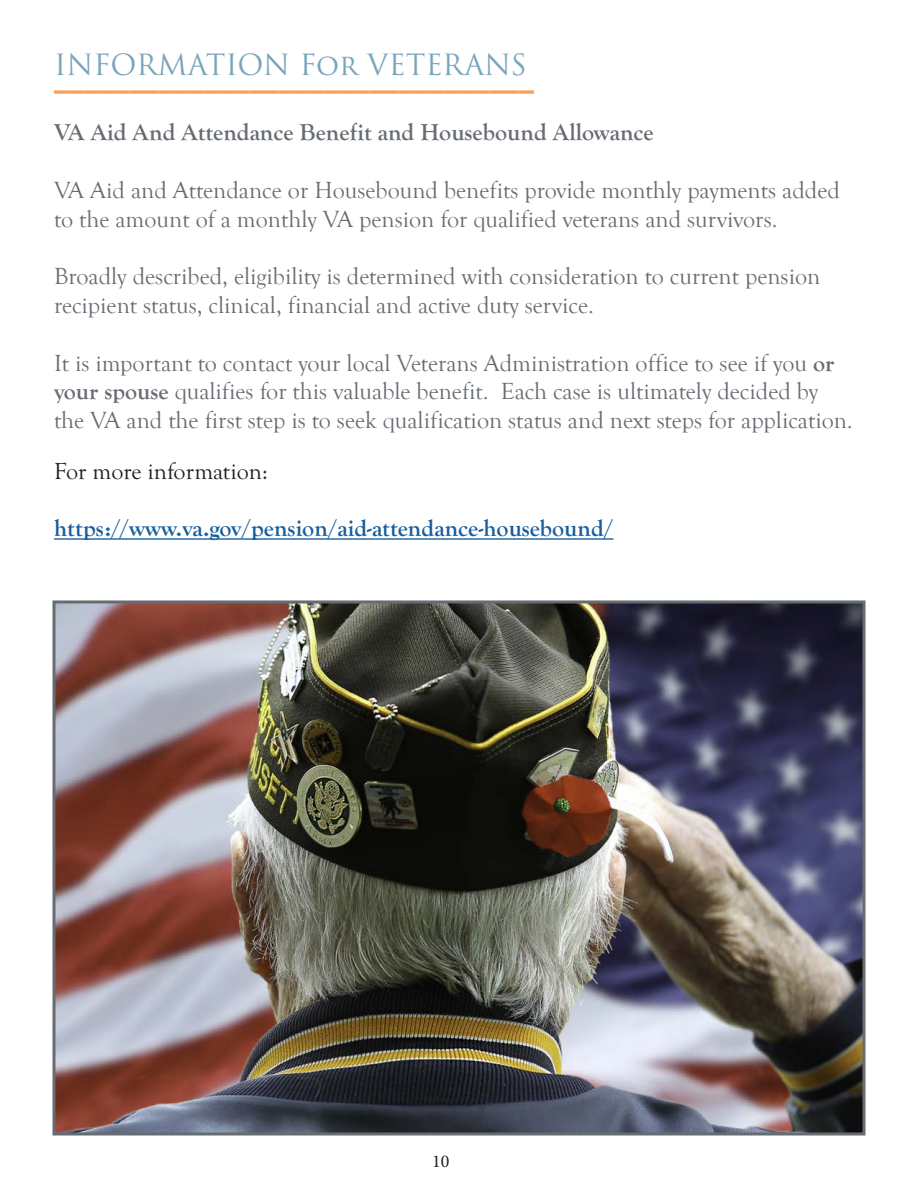
<style>
.page{position:relative;width:918px;height:1188px;background:#fff}
.page>*{position:absolute;margin:0;border:0;box-sizing:border-box;transform-origin:0 0}
.t1{font:30px "Bauhaus 93";color:#f8a05b}
.t2{font:28.5px "Trajan Pro 3";color:#78a5bb}
.t3{font:24px/28.8px "Goudy Old Style T";color:#666c72}
.t4{font:700 24px "Goudy Old Sty";color:#175d9e}
.t5{font:700 24px "Goudy Old Style T";color:#666c72}
.t6{font:24px "Goudy Old Sty";color:#231f20}
.t7{font:18px "Minion Pro";color:#231f20}
.s1{font-weight:700}
</style>
<div class="page">
<img style="left:56px;top:604px;width:806px;height:528px">
<div style="left:52px;top:600px;width:814px;height:536px;border:3px solid #666c72"></div>
<hr style="left:54px;top:538px;width:560px;height:2px;background:#175d9e">
<p class="t2" style="left:54px;top:46px;width:474px">INFORMATION For VETERANS</p>
<p class="t1" style="left:54px;top:62px;width:481px">________________________________</p>
<p class="t5" style="left:54px;top:119px;width:601px">VA Aid And Attendance Benefit and Housebound Allowance</p>
<p class="t3" style="left:54px;top:176px;width:787px">VA Aid and Attendance or Housebound benefits provide monthly payments added to the amount of a monthly VA pension for qualified veterans and survivors.</p>
<p class="t3" style="left:54px;top:262px;width:768px">Broadly described, eligibility is determined with consideration to current pension recipient status, clinical, financial and active duty service.</p>
<p class="t3" style="left:54px;top:349px;width:782px">It is important to contact your local Veterans Administration office to see if you <span class="s1">or your spouse</span> qualifies for this valuable benefit. Each case is ultimately decided by</p>
<p class="t3" style="left:54px;top:406px;width:800px">the VA and the first step is to seek qualification status and next steps for application.</p>
<p class="t6" style="left:54px;top:458px;width:215px">For more information:</p>
<p class="t4" style="left:54px;top:515px;width:561px">https://www.va.gov/pension/aid-attendance-housebound/</p>
<p class="t7" style="left:432px;top:1149px;width:19px">10</p>
</div>
